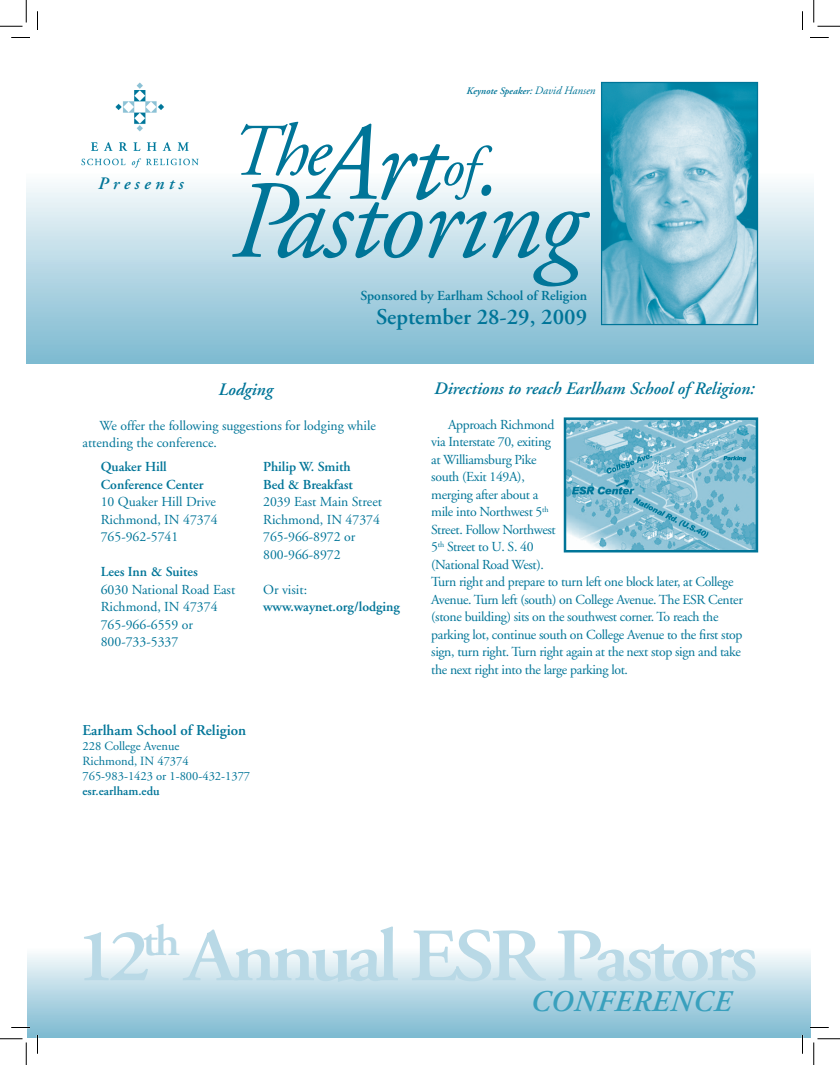
<style>
.page{position:relative;width:840px;height:1065px;background:#fff}
.page>*{position:absolute;margin:0;border:0;box-sizing:border-box;transform-origin:0 0}
.t1{font:italic 111px "Adobe Garamond";letter-spacing:-.02em;color:#007598}
.t2{font:600 75px "Adobe Garamond";letter-spacing:-.06em;color:#b9d9e6;scale:1.1 1}
.t3{font:italic 74px "Adobe Garamond";color:#007598}
.t4{font:italic 600 30px "Adobe Garamond";letter-spacing:.03em;color:#39a0bd}
.t5{font:600 22.5px "Adobe Garamond";color:#007598}
.t6{font:italic 600 17.5px "Adobe Garamond";color:#007598}
.t7{font:600 15px "Adobe Garamond";color:#007598}
.t8{font:13.75px/17.5px "Adobe Garamond";letter-spacing:-.025em;color:#007598;text-align:justify}
.t9{font:13.75px/17.5px "Adobe Garamond";color:#007598}
.t10{font:600 13.75px/17.5px "Adobe Garamond";color:#007598}
.t11{font:12.5px/15px "Adobe Garamond";color:#007598}
.t12{font:600 12.5px "Adobe Garamond";color:#007598}
.t13{font:italic 600 10px "Adobe Garamond";color:#007598}
.s1{font-weight:400;font-size:11.25px}
.s2{font-size:111px}
</style>
<div class="page">
<div style="left:28px;top:947px;width:783px;height:90px;background:linear-gradient(to bottom,#fbfdfd,#7db9d1)"></div>
<div style="left:26px;top:171px;width:788px;height:193px;background:linear-gradient(to bottom,#fbfcfd,#7ab8d0)"></div>
<img style="left:567px;top:420px;width:188px;height:129px">
<div style="left:564px;top:417px;width:194px;height:135px;border:2px solid #007598"></div>
<img style="left:81px;top:82px;width:118px;height:86px">
<img style="left:603px;top:84px;width:153px;height:239px">
<div style="left:601px;top:82px;width:157px;height:243px;border:1px solid #007598"></div>
<svg style="left:11px;top:37px;width:19px;height:1px"></svg>
<svg style="left:810px;top:37px;width:19px;height:1px"></svg>
<svg style="left:11px;top:1027px;width:19px;height:1px"></svg>
<svg style="left:810px;top:1027px;width:19px;height:1px"></svg>
<svg style="left:37px;top:11px;width:1px;height:19px"></svg>
<svg style="left:37px;top:1035px;width:1px;height:19px"></svg>
<svg style="left:802px;top:11px;width:1px;height:19px"></svg>
<svg style="left:802px;top:1035px;width:1px;height:19px"></svg>
<svg style="left:0;top:0;width:27px;height:27px"></svg>
<svg style="left:0;top:1039px;width:27px;height:26px"></svg>
<svg style="left:814px;top:0;width:26px;height:27px"></svg>
<svg style="left:814px;top:1039px;width:26px;height:26px"></svg>
<p class="t6" style="left:98px;top:174px;width:87px">P r e s e n t s</p>
<p class="t13" style="left:466px;top:85px;width:131px">Keynote Speaker: <span class="s1">David Hansen</span></p>
<h3 class="t3" style="left:230px;top:112px;width:249px">The<span class="s2">Art</span><sub>of</sub></h3>
<h1 class="t1" style="left:231px;top:162px;width:352px">Pastoring</h1>
<p class="t10" style="left:361px;top:287px;width:228px">Sponsored by Earlham School of Religion</p>
<h3 class="t5" style="left:376px;top:304px;width:213px">September 28-29, 2009</h3>
<p class="t6" style="left:218px;top:380px;width:56px">Lodging</p>
<p class="t9" style="left:83px;top:417px;width:295px;text-indent:17px">We offer the following suggestions for lodging while attending the conference.</p>
<p class="t10" style="left:101px;top:458px;width:104px">Quaker Hill<br>Conference Center</p>
<p class="t8" style="left:101px;top:493px;width:118px">10 Quaker Hill Drive Richmond, IN 47374<br>765-962-5741</p>
<p class="t10" style="left:101px;top:563px;width:99px">Lees Inn &amp; Suites</p>
<p class="t9" style="left:101px;top:581px;width:136px">6030 National Road East<br>Richmond, IN 47374<br>765-966-6559 or<br>800-733-5337</p>
<p class="t10" style="left:263px;top:458px;width:91px">Philip W. Smith<br>Bed &amp; Breakfast</p>
<p class="t9" style="left:263px;top:493px;width:120px">2039 East Main Street<br>Richmond, IN 47374<br>765-966-8972 or<br>800-966-8972</p>
<p class="t8" style="left:263px;top:581px;width:45px">Or visit:</p>
<p class="t10" style="left:263px;top:598px;width:138px">www.waynet.org/lodging</p>
<p class="t7" style="left:82px;top:722px;width:165px">Earlham School of Religion</p>
<p class="t11" style="left:82px;top:739px;width:169px">228 College Avenue<br>Richmond, IN 47374<br>765-983-1423 or 1-800-432-1377</p>
<p class="t12" style="left:82px;top:784px;width:79px">esr.earlham.edu</p>
<p class="t6" style="left:434px;top:379px;width:322px">Directions to reach Earlham School of Religion:</p>
<p class="t8" style="left:431px;top:416px;width:313px;text-align:left;text-indent:17px">Approach Richmond<br>via Interstate 70, exiting<br>at Williamsburg Pike<br>south (Exit 149A),<br>merging after about a<br>mile into Northwest 5<sup>th<br></sup>Street. Follow Northwest<br>5<sup>th</sup> Street to U. S. 40<br>(National Road West).<br>Turn right and prepare to turn left one block later, at College Avenue. Turn left (south) on College Avenue. The ESR Center (stone building) sits on the southwest corner. To reach the parking lot, continue south on College Avenue to the first stop sign, turn right. Turn right again at the next stop sign and take the next right into the large parking lot.</p>
<h2 class="t2" style="left:75px;top:915px;width:622px">12<sup>th</sup> Annual ESR Pastors</h2>
<h3 class="t4" style="left:531px;top:985px;width:202px">CONFERENCE</h3>
</div>
